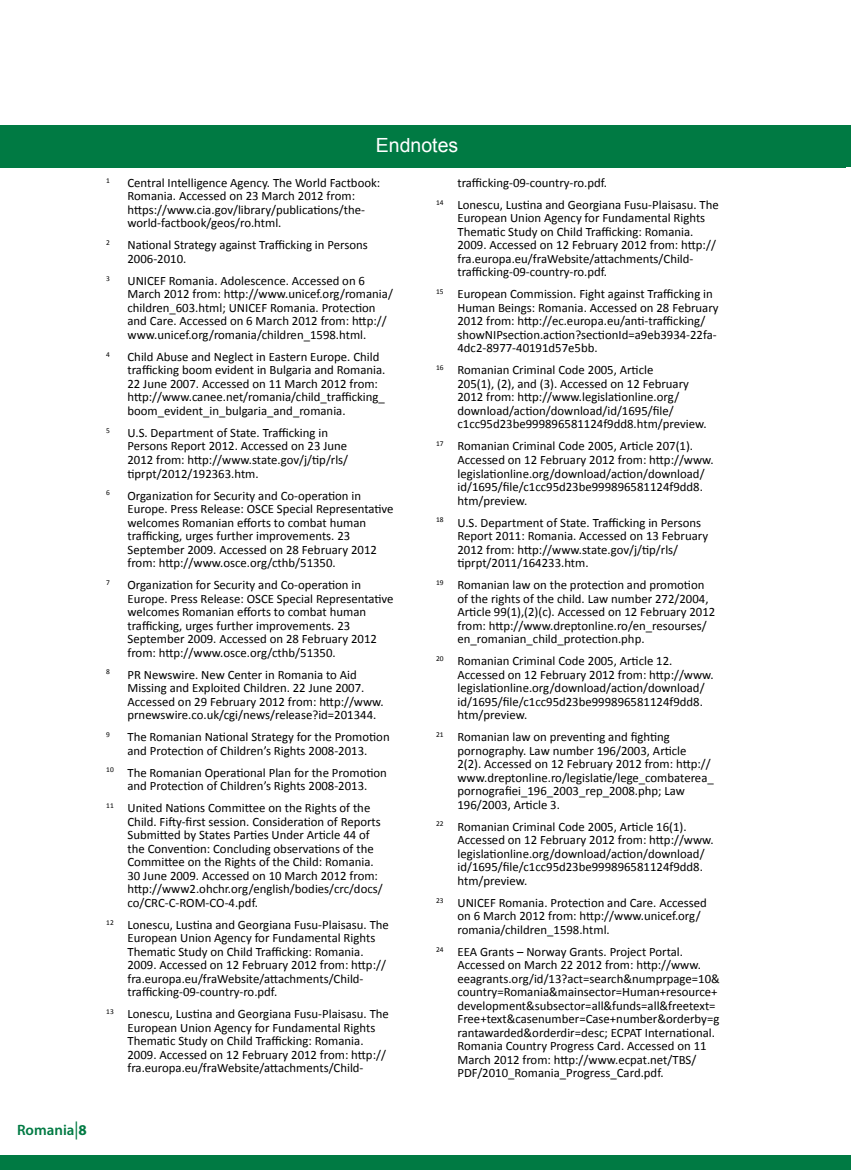
<style>
.page{position:relative;width:851px;height:1170px;background:#fff}
.page>*{position:absolute;margin:0;border:0;box-sizing:border-box;transform-origin:0 0}
.t1{font:19.5px "Arial";color:#fff}
.t2{font:600 15px "Myriad Pro";color:#007a43}
.t3{font:12.75px/13.5px "Calibri";color:#000}
.t4{font:7.5px "Calibri";color:#000}
.s1{font-family:"Myriad Cn Web";font-weight:400;font-size:18px}
.s2{font-weight:700}
</style>
<div class="page">
<div style="left:0;top:1154px;width:850px;height:15px;background:#007a43"></div>
<div style="left:0;top:125px;width:850px;height:42px;background:#007a43"></div>
<p class="t2" style="left:17px;top:1120px;width:71px">Romania<span class="s1">|</span><span class="s2">8</span></p>
<h1 class="t1" style="left:376px;top:132px;width:84px">Endnotes</h1>
<p class="t4" style="left:106px;top:175px;width:5px">1</p>
<p class="t3" style="left:127px;top:175px;width:254px">Central Intelligence Agency. The World Factbook:<br>Romania. Accessed on 23 March 2012 from: https://www.cia.gov/library/publications/the&shy;world-factbook/geos/ro.html.</p>
<p class="t4" style="left:106px;top:238px;width:5px">2</p>
<p class="t3" style="left:127px;top:238px;width:242px">National Strategy against Trafficking in Persons<br>2006-2010.</p>
<p class="t4" style="left:106px;top:273px;width:5px">3</p>
<p class="t3" style="left:127px;top:273px;width:267px">UNICEF Romania. Adolescence. Accessed on 6<br>March 2012 from: http://www.unicef.org/romania/ children_603.html; UNICEF Romania. Protection and Care. Accessed on 6 March 2012 from: http:// www.unicef.org/romania/children_1598.html.</p>
<p class="t4" style="left:106px;top:349px;width:5px">4</p>
<p class="t3" style="left:127px;top:349px;width:259px">Child Abuse and Neglect in Eastern Europe. Child trafficking boom evident in Bulgaria and Romania.<br>22 June 2007. Accessed on 11 March 2012 from: http://www.canee.net/romania/child_trafficking_ boom_evident_in_bulgaria_and_romania.</p>
<p class="t4" style="left:106px;top:425px;width:5px">5</p>
<p class="t3" style="left:127px;top:425px;width:222px">U.S. Department of State. Trafficking in Persons Report 2012. Accessed on 23 June 2012 from: http://www.state.gov/j/tip/rls/ tiprpt/2012/192363.htm.</p>
<p class="t4" style="left:106px;top:488px;width:5px">6</p>
<p class="t3" style="left:127px;top:488px;width:267px">Organization for Security and Co-operation in Europe. Press Release: OSCE Special Representative welcomes Romanian efforts to combat human trafficking, urges further improvements. 23<br>September 2009. Accessed on 28 February 2012 from: http://www.osce.org/cthb/51350.</p>
<p class="t4" style="left:106px;top:577px;width:5px">7</p>
<p class="t3" style="left:127px;top:577px;width:267px">Organization for Security and Co-operation in Europe. Press Release: OSCE Special Representative welcomes Romanian efforts to combat human trafficking, urges further improvements. 23<br>September 2009. Accessed on 28 February 2012 from: http://www.osce.org/cthb/51350.</p>
<p class="t4" style="left:106px;top:667px;width:5px">8</p>
<p class="t3" style="left:127px;top:667px;width:258px">PR Newswire. New Center in Romania to Aid Missing and Exploited Children. 22 June 2007.<br>Accessed on 29 February 2012 from: http://www. prnewswire.co.uk/cgi/news/release?id=201344.</p>
<p class="t4" style="left:106px;top:729px;width:5px">9</p>
<p class="t3" style="left:127px;top:729px;width:264px">The Romanian National Strategy for the Promotion and Protection of Children’s Rights 2008-2013.</p>
<p class="t3" style="left:106px;top:765px;width:282px;text-align:center"><sup>10</sup> The Romanian Operational Plan for the Promotion and Protection of Children’s Rights 2008-2013.</p>
<p class="t3" style="left:127px;top:800px;width:257px;text-indent:-21px"><sup>11</sup> United Nations Committee on the Rights of the Child. Fifty-first session. Consideration of Reports Submitted by States Parties Under Article 44 of the Convention: Concluding observations of the Committee on the Rights of the Child: Romania.<br>30 June 2009. Accessed on 10 March 2012 from: http://www2.ohchr.org/english/bodies/crc/docs/ co/CRC-C-ROM-CO-4.pdf.</p>
<p class="t3" style="left:127px;top:917px;width:263px;text-indent:-21px"><sup>12</sup> Lonescu, Lustina and Georgiana Fusu-Plaisasu. The European Union Agency for Fundamental Rights Thematic Study on Child Trafficking: Romania.<br>2009. Accessed on 12 February 2012 from: http:// fra.europa.eu/fraWebsite/attachments/Child&shy;trafficking-09-country-ro.pdf.</p>
<p class="t3" style="left:127px;top:1006px;width:263px;text-indent:-21px"><sup>13</sup> Lonescu, Lustina and Georgiana Fusu-Plaisasu. The European Union Agency for Fundamental Rights Thematic Study on Child Trafficking: Romania.<br>2009. Accessed on 12 February 2012 from: http:// fra.europa.eu/fraWebsite/attachments/Child-</p>
<p class="t3" style="left:436px;top:171px;width:284px;line-height:22px;text-indent:21px">trafficking-09-country-ro.pdf.<br><sup>14</sup> Lonescu, Lustina and Georgiana Fusu-Plaisasu. The</p>
<p class="t3" style="left:457px;top:211px;width:260px">European Union Agency for Fundamental Rights Thematic Study on Child Trafficking: Romania.<br>2009. Accessed on 12 February 2012 from: http:// fra.europa.eu/fraWebsite/attachments/Child&shy;trafficking-09-country-ro.pdf.</p>
<p class="t3" style="left:457px;top:287px;width:262px;text-indent:-21px"><sup>15</sup> European Commission. Fight against Trafficking in Human Beings: Romania. Accessed on 28 February 2012 from: http://ec.europa.eu/anti-trafficking/ showNIPsection.action?sectionId=a9eb3934-22fa-4dc2-8977-40191d57e5bb.</p>
<p class="t3" style="left:457px;top:363px;width:250px;text-indent:-21px"><sup>16</sup> Romanian Criminal Code 2005, Article<br>205(1), (2), and (3). Accessed on 12 February 2012 from: http://www.legislationline.org/ download/action/download/id/1695/file/ c1cc95d23be999896581124f9dd8.htm/preview.</p>
<p class="t3" style="left:457px;top:439px;width:258px;text-indent:-21px"><sup>17</sup> Romanian Criminal Code 2005, Article 207(1).<br>Accessed on 12 February 2012 from: http://www. legislationline.org/download/action/download/ id/1695/file/c1cc95d23be999896581124f9dd8. htm/preview.</p>
<p class="t3" style="left:457px;top:515px;width:252px;text-indent:-21px"><sup>18</sup> U.S. Department of State. Trafficking in Persons Report 2011: Romania. Accessed on 13 February 2012 from: http://www.state.gov/j/tip/rls/ tiprpt/2011/164233.htm.</p>
<p class="t3" style="left:457px;top:577px;width:259px;text-indent:-21px"><sup>19</sup> Romanian law on the protection and promotion of the rights of the child. Law number 272/2004, Article 99(1),(2)(c). Accessed on 12 February 2012 from: http://www.dreptonline.ro/en_resourses/ en_romanian_child_protection.php.</p>
<p class="t3" style="left:457px;top:653px;width:258px;text-indent:-21px"><sup>20</sup> Romanian Criminal Code 2005, Article 12.<br>Accessed on 12 February 2012 from: http://www. legislationline.org/download/action/download/ id/1695/file/c1cc95d23be999896581124f9dd8. htm/preview.</p>
<p class="t3" style="left:457px;top:729px;width:258px;text-indent:-21px"><sup>21</sup> Romanian law on preventing and fighting pornography. Law number 196/2003, Article<br>2(2). Accessed on 12 February 2012 from: http:// www.dreptonline.ro/legislatie/lege_combaterea_ pornografiei_196_2003_rep_2008.php; Law 196/2003, Article 3.</p>
<p class="t3" style="left:457px;top:819px;width:258px;text-indent:-21px"><sup>22</sup> Romanian Criminal Code 2005, Article 16(1).<br>Accessed on 12 February 2012 from: http://www. legislationline.org/download/action/download/ id/1695/file/c1cc95d23be999896581124f9dd8. htm/preview.</p>
<p class="t3" style="left:457px;top:895px;width:251px;text-indent:-21px"><sup>23</sup> UNICEF Romania. Protection and Care. Accessed on 6 March 2012 from: http://www.unicef.org/ romania/children_1598.html.</p>
<p class="t3" style="left:457px;top:944px;width:264px;text-indent:-21px"><sup>24</sup> EEA Grants – Norway Grants. Project Portal.<br>Accessed on March 22 2012 from: http://www. eeagrants.org/id/13?act=search&amp;numprpage=10&amp; country=Romania&amp;mainsector=Human+resource+ development&amp;subsector=all&amp;funds=all&amp;freetext= Free+text&amp;casenumber=Case+number&amp;orderby=g rantawarded&amp;orderdir=desc; ECPAT International.<br>Romania Country Progress Card. Accessed on 11<br>March 2012 from: http://www.ecpat.net/TBS/ PDF/2010_Romania_Progress_Card.pdf.</p>
</div>
